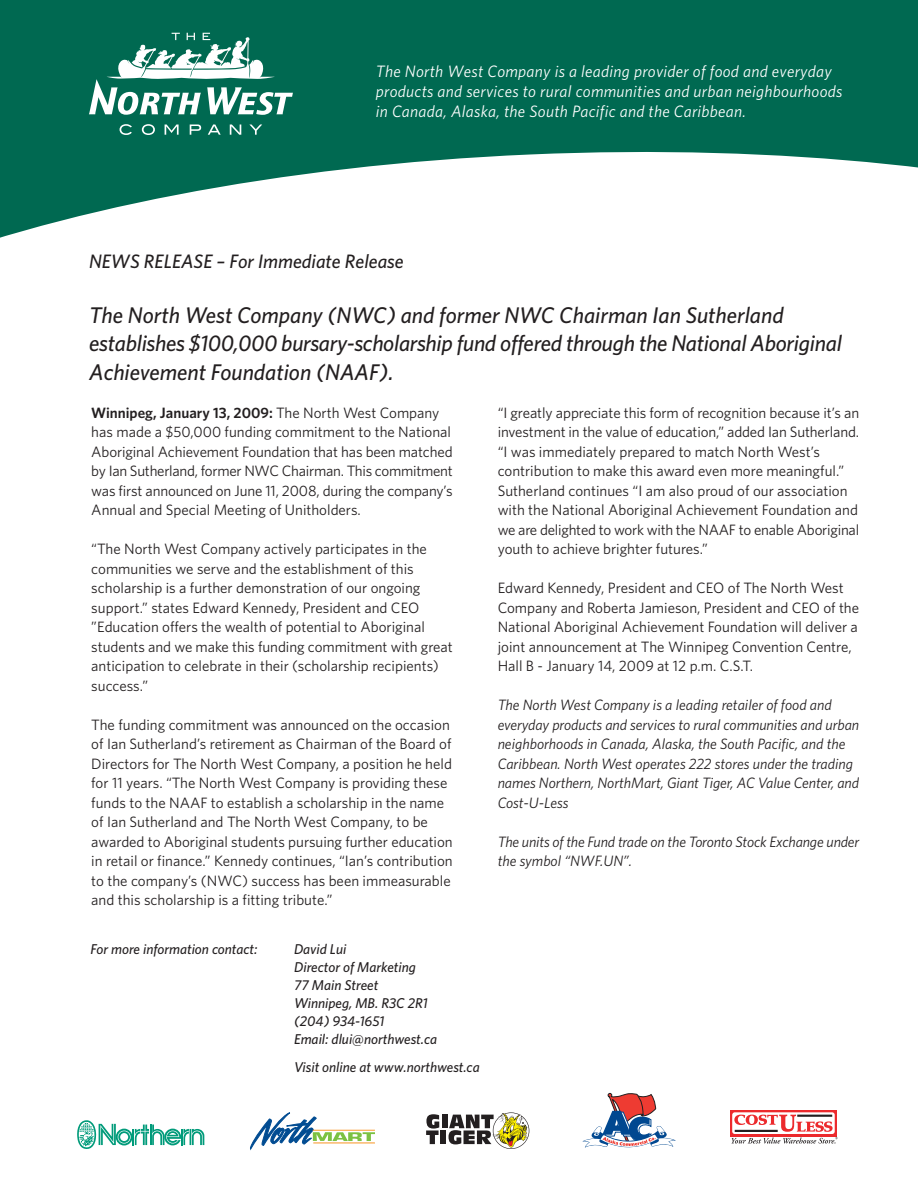
<style>
.page{position:relative;width:918px;height:1188px;background:#fff}
.page>*{position:absolute;margin:0;border:0;box-sizing:border-box;transform-origin:0 0}
.t1{font:italic 500 22.65px/28.8px "Whitney";letter-spacing:-.01em;color:#231f20}
.t2{font:italic 500 19.5px "Whitney";color:#231f20}
.t3{font:italic 16.5px/20px "Whitney";letter-spacing:.015em;color:#fff}
.t4{font:15px/19.5px "Whitney";color:#231f20}
.t5{font:italic 15px/19.5px "Whitney";letter-spacing:-.005em;color:#231f20}
.t6{font:italic 500 14.25px/18px "Whitney";color:#231f20}
.s1{font-weight:600}
</style>
<div class="page">
<div style="left:0;top:0;width:918px;height:266px;background:#006951"></div>
<svg style="left:0;top:133px;width:918px;height:133px;fill:#fff"></svg>
<svg style="left:120px;top:124px;width:12px;height:11px"></svg>
<svg style="left:142px;top:124px;width:13px;height:11px"></svg>
<svg style="left:165px;top:125px;width:14px;height:10px"></svg>
<svg style="left:190px;top:125px;width:11px;height:10px"></svg>
<svg style="left:208px;top:125px;width:13px;height:10px"></svg>
<svg style="left:230px;top:125px;width:11px;height:10px"></svg>
<svg style="left:249px;top:125px;width:13px;height:10px"></svg>
<svg style="left:89px;top:33px;width:204px;height:82px"></svg>
<svg style="left:250px;top:1113px;width:125px;height:36px"></svg>
<svg style="left:77px;top:1120px;width:127px;height:29px"></svg>
<div style="left:730px;top:1110px;width:107px;height:26px;background:#ec2a2d"></div>
<svg style="left:732px;top:1112px;width:103px;height:22px"></svg>
<svg style="left:731px;top:1115px;width:107px;height:29px"></svg>
<div style="left:442px;top:1115px;width:5px;height:13px;background:#231f20"></div>
<svg style="left:426px;top:1114px;width:13px;height:30px"></svg>
<div style="left:441px;top:1130px;width:5px;height:14px;background:#231f20"></div>
<svg style="left:449px;top:1112px;width:80px;height:37px"></svg>
<svg style="left:583px;top:1092px;width:93px;height:56px"></svg>
<p class="t3" style="left:376px;top:62px;width:468px">The North West Company is a leading provider of food and everyday products and services to rural communities and urban neighbourhoods in Canada, Alaska, the South Pacific and the Caribbean.</p>
<h2 class="t2" style="left:89px;top:254px;width:316px">NEWS RELEASE – For Immediate Release</h2>
<h1 class="t1" style="left:89px;top:302px;width:754px">The North West Company (NWC) and former NWC Chairman Ian Sutherland establishes $100,000 bursary-scholarship fund offered through the National Aboriginal<br>Achievement Foundation (NAAF).</h1>
<p class="t4" style="left:91px;top:404px;width:363px"><span class="s1">Winnipeg, January 13, 2009:</span> The North West Company has made a $50,000 funding commitment to the National Aboriginal Achievement Foundation that has been matched by Ian Sutherland, former NWC Chairman. This commitment was first announced on June 11, 2008, during the company’s Annual and Special Meeting of Unitholders.</p>
<p class="t4" style="left:91px;top:541px;width:363px">“The North West Company actively participates in the communities we serve and the establishment of this scholarship is a further demonstration of our ongoing support.” states Edward Kennedy, President and CEO ”Education offers the wealth of potential to Aboriginal students and we make this funding commitment with great anticipation to celebrate in their (scholarship recipients) success.”</p>
<p class="t4" style="left:91px;top:716px;width:363px">The funding commitment was announced on the occasion of Ian Sutherland’s retirement as Chairman of the Board of Directors for The North West Company, a position he held for 11 years. “The North West Company is providing these funds to the NAAF to establish a scholarship in the name of Ian Sutherland and The North West Company, to be awarded to Aboriginal students pursuing further education in retail or finance.” Kennedy continues, “Ian’s contribution to the company’s (NWC) success has been immeasurable and this scholarship is a fitting tribute.”</p>
<p class="t6" style="left:90px;top:941px;width:169px">For more information contact:</p>
<p class="t6" style="left:294px;top:941px;width:144px">David Lui<br>Director of Marketing<br>77 Main Street<br>Winnipeg, MB. R3C 2R1 (204) 934-1651<br>Email: dlui@northwest.ca</p>
<p class="t6" style="left:294px;top:1059px;width:187px">Visit online at www.northwest.ca</p>
<p class="t4" style="left:498px;top:404px;width:363px">“I greatly appreciate this form of recognition because it’s an investment in the value of education,” added Ian Sutherland. “I was immediately prepared to match North West’s contribution to make this award even more meaningful.” Sutherland continues “I am also proud of our association with the National Aboriginal Achievement Foundation and we are delighted to work with the NAAF to enable Aboriginal youth to achieve brighter futures.”</p>
<p class="t4" style="left:498px;top:580px;width:363px">Edward Kennedy, President and CEO of The North West Company and Roberta Jamieson, President and CEO of the National Aboriginal Achievement Foundation will deliver a joint announcement at The Winnipeg Convention Centre, Hall B - January 14, 2009 at 12 p.m. C.S.T.</p>
<p class="t5" style="left:498px;top:697px;width:363px">The North West Company is a leading retailer of food and everyday products and services to rural communities and urban neighborhoods in Canada, Alaska, the South Pacific, and the Caribbean. North West operates 222 stores under the trading names Northern, NorthMart, Giant Tiger, AC Value Center, and Cost-U-Less</p>
<p class="t5" style="left:498px;top:833px;width:363px">The units of the Fund trade on the Toronto Stock Exchange under the symbol “NWF.UN”.</p>
</div>
